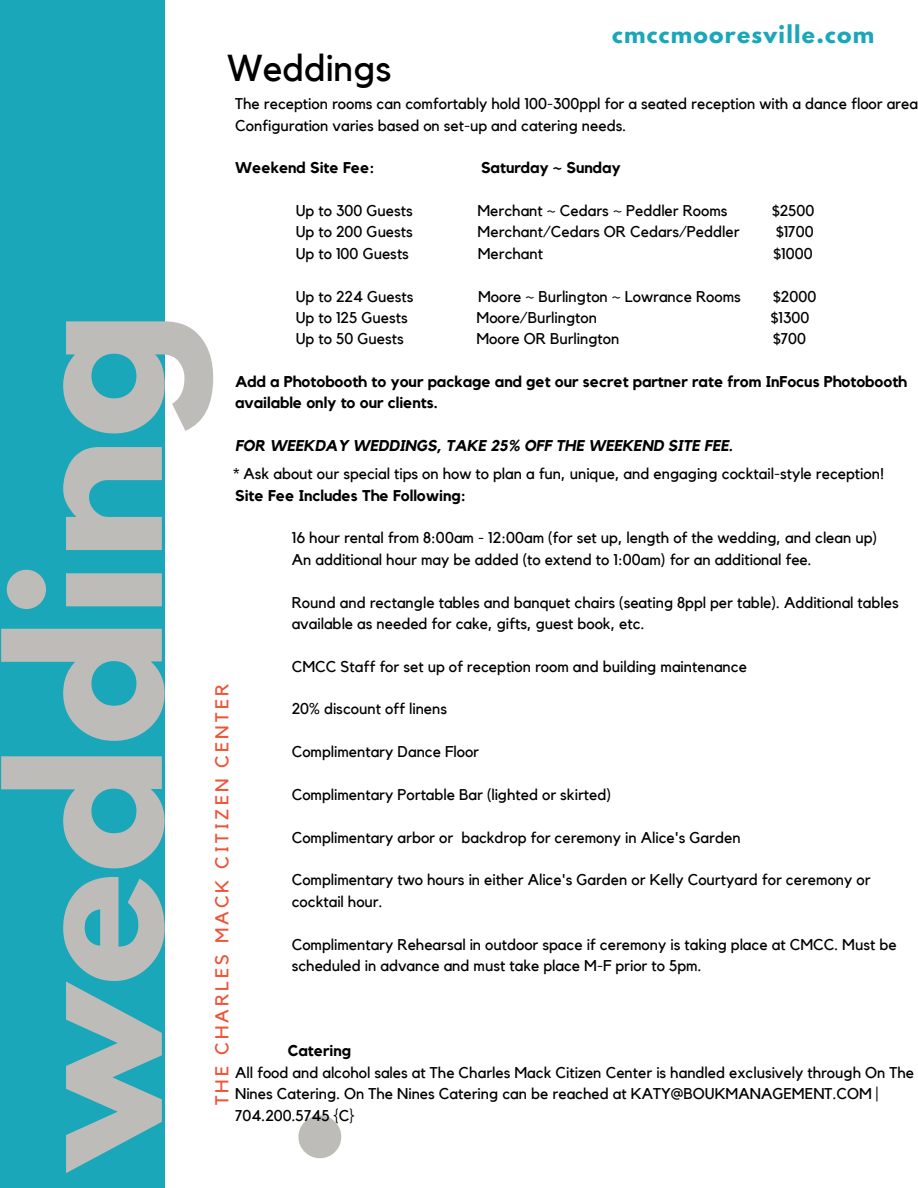
<style>
.page{position:relative;width:918px;height:1188px;background:#19a7b9}
.page>*{position:absolute;margin:0;border:0;box-sizing:border-box;transform-origin:0 0}
.t1{font:700 186.75px/176.7px "League Spartan";color:#bebcb9}
.t2{font:37.35px "Kollektif";color:#000}
.t3{font:700 21.75px "League Spartan";letter-spacing:.06em;color:#19a7b9}
.t4{font:18.75px "Kollektif";letter-spacing:.16em;color:#ee5438}
.t5{font:15.6px/21.3px "Kollektif";color:#000}
.t6{font:700 15.6px/21.3px "Kollektif";color:#000}
.t7{font:italic 700 15.6px "Kollektif";color:#000}
</style>
<div class="page">
<div style="left:165px;top:0;width:753px;height:1188px;background:#fff"></div>
<h3 class="t3" style="left:612px;top:23px;width:264px">cmccmooresville.com</h3>
<h2 class="t2" style="left:227px;top:51px;width:166px">Weddings</h2>
<p class="t5" style="left:235px;top:94px;width:684px">The reception rooms can comfortably hold 100-300ppl for a seated reception with a dance floor area<br>Configuration varies based on set-up and catering needs.</p>
<p class="t6" style="left:235px;top:158px;width:141px">Weekend Site Fee:</p>
<p class="t6" style="left:481px;top:158px;width:141px">Saturday ~ Sunday</p>
<p class="t5" style="left:296px;top:201px;width:118px">Up to 300 Guests</p>
<p class="t5" style="left:477px;top:201px;width:252px">Merchant ~ Cedars ~ Peddler Rooms</p>
<p class="t5" style="left:772px;top:201px;width:44px">$2500</p>
<p class="t5" style="left:296px;top:222px;width:119px">Up to 200 Guests</p>
<p class="t5" style="left:478px;top:222px;width:264px">Merchant/Cedars OR Cedars/Peddler</p>
<p class="t5" style="left:776px;top:222px;width:39px">$1700</p>
<p class="t5" style="left:296px;top:243px;width:115px">Up to 100 Guests</p>
<p class="t5" style="left:478px;top:243px;width:67px">Merchant</p>
<p class="t5" style="left:774px;top:243px;width:41px">$1000</p>
<p class="t5" style="left:296px;top:286px;width:119px">Up to 224 Guests</p>
<p class="t5" style="left:478px;top:286px;width:264px">Moore ~ Burlington ~ Lowrance Rooms</p>
<p class="t5" style="left:773px;top:286px;width:45px">$2000</p>
<p class="t5" style="left:296px;top:307px;width:114px">Up to 125 Guests</p>
<p class="t5" style="left:477px;top:307px;width:122px">Moore/Burlington</p>
<p class="t5" style="left:771px;top:307px;width:40px">$1300</p>
<p class="t5" style="left:296px;top:329px;width:109px">Up to 50 Guests</p>
<p class="t5" style="left:476px;top:329px;width:144px">Moore OR Burlington</p>
<p class="t5" style="left:773px;top:329px;width:35px">$700</p>
<p class="t6" style="left:235px;top:372px;width:674px">Add a Photobooth to your package and get our secret partner rate from InFocus Photobooth available only to our clients.</p>
<p class="t7" style="left:235px;top:439px;width:499px">FOR WEEKDAY WEDDINGS, TAKE 25% OFF THE WEEKEND SITE FEE.</p>
<p class="t5" style="left:233px;top:464px;width:652px">* Ask about our special tips on how to plan a fun, unique, and engaging cocktail-style reception!</p>
<p class="t6" style="left:235px;top:485px;width:232px">Site Fee Includes The Following:</p>
<p class="t5" style="left:292px;top:528px;width:587px">16 hour rental from 8:00am - 12:00am (for set up, length of the wedding, and clean up)<br>An additional hour may be added (to extend to 1:00am) for an additional fee.</p>
<p class="t5" style="left:292px;top:592px;width:609px">Round and rectangle tables and banquet chairs (seating 8ppl per table). Additional tables available as needed for cake, gifts, guest book, etc.</p>
<p class="t5" style="left:292px;top:656px;width:457px">CMCC Staff for set up of reception room and building maintenance</p>
<p class="t5" style="left:292px;top:699px;width:157px">20% discount off linens</p>
<p class="t5" style="left:292px;top:742px;width:189px">Complimentary Dance Floor</p>
<p class="t5" style="left:292px;top:784px;width:321px">Complimentary Portable Bar (lighted or skirted)</p>
<p class="t5" style="left:292px;top:827px;width:450px">Complimentary arbor or backdrop for ceremony in Alice's Garden</p>
<p class="t5" style="left:292px;top:870px;width:580px">Complimentary two hours in either Alice's Garden or Kelly Courtyard for ceremony or cocktail hour.</p>
<p class="t5" style="left:292px;top:934px;width:607px">Complimentary Rehearsal in outdoor space if ceremony is taking place at CMCC. Must be scheduled in advance and must take place M-F prior to 5pm.</p>
<h1 class="t1" style="left:22px;top:1169px;width:861px;rotate:-90deg">wedding .</h1>
<p class="t4" style="left:213px;top:1105px;width:423px;rotate:-90deg">THE CHARLES MACK CITIZEN CENTER</p>
<p class="t6" style="left:288px;top:1041px;width:65px">Catering</p>
<p class="t5" style="left:235px;top:1062px;width:681px">All food and alcohol sales at The Charles Mack Citizen Center is handled exclusively through On The<br>Nines Catering. On The Nines Catering can be reached at KATY@BOUKMANAGEMENT.COM |<br>704.200.5745 {C}</p>
</div>
